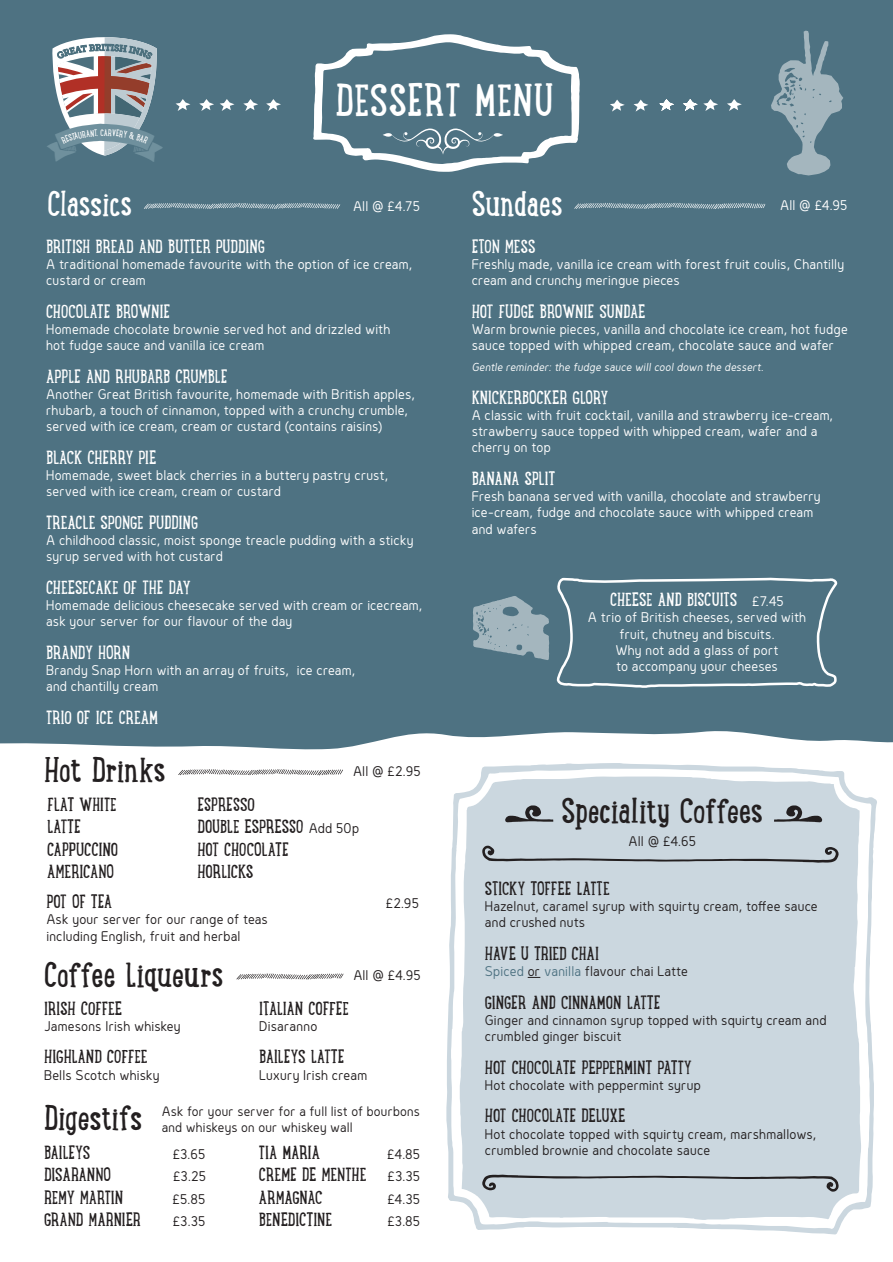
<style>
.page{position:relative;width:893px;height:1262px;background:#fff}
.page>*{position:absolute;margin:0;border:0;box-sizing:border-box;transform-origin:0 0}
.t1{font:45px "Lunch Box Slab";letter-spacing:.005em;color:#fff}
.t2{font:34.8px "Lunch Box Slab";letter-spacing:-.01em;color:#231f20}
.t3{font:34.8px "Lunch Box Slab";letter-spacing:-.01em;color:#fff}
.t4{font:18.6px/22.5px "Lunch Box Slab";letter-spacing:-.005em;color:#231f20}
.t5{font:18.6px "Lunch Box Slab";letter-spacing:-.01em;color:#fff}
.t6{font:12.75px/16.2px "Genius";letter-spacing:.01em;color:#fff}
.t7{font:12.75px/16.2px "Genius";letter-spacing:.01em;color:#231f20}
.t8{font:12.45px/16.2px "Genius";letter-spacing:.01em;color:#231f20}
.t9{font:italic 10.5px "Genius";letter-spacing:.02em;color:#fff}
.s1{font-family:"Genius";font-size:12.75px}
.s2{color:#4e7282}
</style>
<div class="page">
<div style="left:0;top:0;width:893px;height:750px;background:#4e7282"></div>
<svg style="left:313px;top:34px;width:267px;height:138px;background:#688694"></svg>
<svg style="left:473px;top:596px;width:76px;height:64px;background:#88a0ab"></svg>
<svg style="left:556px;top:576px;width:282px;height:113px;background:#587a89"></svg>
<svg style="left:574px;top:203px;width:191px;height:6px"></svg>
<svg style="left:144px;top:203px;width:196px;height:6px"></svg>
<svg style="left:178px;top:769px;width:165px;height:6px"></svg>
<svg style="left:236px;top:973px;width:107px;height:6px"></svg>
<svg style="left:446px;top:763px;width:431px;height:471px;background:#d1dce3"></svg>
<svg style="left:528px;top:977px;width:12px;height:1px"></svg>
<svg style="left:505px;top:805px;width:48px;height:17px"></svg>
<svg style="left:774px;top:805px;width:48px;height:17px"></svg>
<svg style="left:176px;top:99px;width:105px;height:12px"></svg>
<svg style="left:659px;top:99px;width:83px;height:12px"></svg>
<svg style="left:610px;top:100px;width:15px;height:12px"></svg>
<svg style="left:633px;top:100px;width:15px;height:12px"></svg>
<svg style="left:771px;top:31px;width:72px;height:144px;background:#74909c"></svg>
<svg style="left:482px;top:1175px;width:357px;height:17px;background:#b2bcc3"></svg>
<svg style="left:482px;top:845px;width:356px;height:18px;background:#b3bdc4"></svg>
<svg style="left:47px;top:37px;width:116px;height:125px"></svg>
<h1 class="t1" style="left:335px;top:63px;width:220px">DESSERT MENU</h1>
<h2 class="t3" style="left:48px;top:175px;width:86px">Classics</h2>
<h2 class="t3" style="left:472px;top:175px;width:92px">Sundaes</h2>
<h3 class="t5" style="left:46px;top:231px;width:220px">BRITISH BREAD AND BUTTER PUDDING</h3>
<p class="t6" style="left:46px;top:256px;width:368px">A traditional homemade favourite with the option of ice cream, custard or cream</p>
<h3 class="t5" style="left:46px;top:296px;width:126px">CHOCOLATE BROWNIE</h3>
<p class="t6" style="left:46px;top:321px;width:346px">Homemade chocolate brownie served hot and drizzled with hot fudge sauce and vanilla ice cream</p>
<h3 class="t5" style="left:46px;top:361px;width:183px">APPLE AND RHUBARB CRUMBLE</h3>
<p class="t6" style="left:46px;top:386px;width:370px">Another Great British favourite, homemade with British apples, rhubarb, a touch of cinnamon, topped with a crunchy crumble, served with ice cream, cream or custard (contains raisins)</p>
<h3 class="t5" style="left:46px;top:442px;width:112px">BLACK CHERRY PIE</h3>
<p class="t6" style="left:46px;top:467px;width:343px">Homemade, sweet black cherries in a buttery pastry crust, served with ice cream, cream or custard</p>
<h3 class="t5" style="left:46px;top:507px;width:154px">TREACLE SPONGE PUDDING</h3>
<p class="t6" style="left:46px;top:532px;width:369px">A childhood classic, moist sponge treacle pudding with a sticky syrup served with hot custard</p>
<h3 class="t5" style="left:46px;top:572px;width:146px">CHEESECAKE OF THE DAY</h3>
<p class="t6" style="left:46px;top:597px;width:378px">Homemade delicious cheesecake served with cream or icecream, ask your server for our flavour of the day</p>
<h3 class="t5" style="left:46px;top:637px;width:86px">BRANDY HORN</h3>
<p class="t6" style="left:46px;top:662px;width:311px">Brandy Snap Horn with an array of fruits, ice cream, and chantilly cream</p>
<h3 class="t5" style="left:46px;top:702px;width:114px">TRIO OF ICE CREAM</h3>
<p class="t6" style="left:780px;top:197px;width:69px">All @ £4.95</p>
<p class="t6" style="left:353px;top:198px;width:68px">All @ £4.75</p>
<h3 class="t5" style="left:472px;top:231px;width:65px">ETON MESS</h3>
<p class="t6" style="left:472px;top:256px;width:374px">Freshly made, vanilla ice cream with forest fruit coulis, Chantilly cream and crunchy meringue pieces</p>
<h3 class="t5" style="left:472px;top:296px;width:175px">HOT FUDGE BROWNIE SUNDAE</h3>
<p class="t6" style="left:472px;top:321px;width:378px">Warm brownie pieces, vanilla and chocolate ice cream, hot fudge sauce topped with whipped cream, chocolate sauce and wafer</p>
<p class="t9" style="left:472px;top:361px;width:293px">Gentle reminder: the fudge sauce will cool down the dessert.</p>
<h3 class="t5" style="left:472px;top:382px;width:138px">KNICKERBOCKER GLORY</h3>
<p class="t6" style="left:472px;top:407px;width:363px">A classic with fruit cocktail, vanilla and strawberry ice-cream, strawberry sauce topped with whipped cream, wafer and a cherry on top</p>
<h3 class="t5" style="left:472px;top:463px;width:85px">BANANA SPLIT</h3>
<p class="t6" style="left:472px;top:488px;width:350px">Fresh banana served with vanilla, chocolate and strawberry ice-cream, fudge and chocolate sauce with whipped cream and wafers</p>
<h3 class="t5" style="left:610px;top:584px;width:175px">CHEESE AND BISCUITS <span class="s1">£7.45</span></h3>
<p class="t6" style="left:588px;top:609px;width:220px;text-align:center">A trio of British cheeses, served with fruit, chutney and biscuits.<br>Why not add a glass of port<br>to accompany your cheeses</p>
<h2 class="t2" style="left:44px;top:741px;width:123px">Hot Drinks</h2>
<p class="t7" style="left:353px;top:763px;width:69px">All @ £2.95</p>
<h3 class="t4" style="left:47px;top:792px;width:72px">FLAT WHITE<br>LATTE<br>CAPPUCCINO<br>AMERICANO</h3>
<h3 class="t4" style="left:46px;top:889px;width:67px">POT OF TEA</h3>
<p class="t7" style="left:386px;top:895px;width:35px">£2.95</p>
<p class="t7" style="left:46px;top:911px;width:223px">Ask your server for our range of teas including English, fruit and herbal</p>
<h3 class="t4" style="left:197px;top:792px;width:163px">ESPRESSO<br>DOUBLE ESPRESSO <span class="s1">Add 50p<br></span>HOT CHOCOLATE<br>HORLICKS</h3>
<h2 class="t2" style="left:44px;top:946px;width:181px">Coffee Liqueurs</h2>
<h3 class="t4" style="left:44px;top:996px;width:80px">IRISH COFFEE</h3>
<p class="t7" style="left:44px;top:1018px;width:138px">Jamesons Irish whiskey</p>
<h3 class="t4" style="left:44px;top:1044px;width:105px">HIGHLAND COFFEE</h3>
<p class="t7" style="left:44px;top:1067px;width:117px">Bells Scotch whisky</p>
<p class="t7" style="left:353px;top:967px;width:69px">All @ £4.95</p>
<h3 class="t4" style="left:259px;top:996px;width:91px">ITALIAN COFFEE</h3>
<p class="t7" style="left:259px;top:1018px;width:60px">Disaranno</p>
<h3 class="t4" style="left:259px;top:1044px;width:87px">BAILEYS LATTE</h3>
<p class="t7" style="left:259px;top:1067px;width:109px">Luxury Irish cream</p>
<h2 class="t2" style="left:44px;top:1088px;width:99px">Digestifs</h2>
<p class="t8" style="left:162px;top:1103px;width:260px">Ask for your server for a full list of bourbons and whiskeys on our whiskey wall</p>
<h3 class="t4" style="left:44px;top:1140px;width:48px">BAILEYS</h3>
<p class="t7" style="left:173px;top:1146px;width:34px">£3.65</p>
<h3 class="t4" style="left:44px;top:1162px;width:68px">DISARANNO</h3>
<p class="t7" style="left:173px;top:1168px;width:34px">£3.25</p>
<h3 class="t4" style="left:44px;top:1185px;width:81px">REMY MARTIN</h3>
<p class="t7" style="left:173px;top:1191px;width:34px">£5.85</p>
<h3 class="t4" style="left:44px;top:1207px;width:98px">GRAND MARNIER</h3>
<p class="t7" style="left:173px;top:1213px;width:34px">£3.35</p>
<h3 class="t4" style="left:259px;top:1140px;width:63px">TIA MARIA</h3>
<p class="t7" style="left:387px;top:1146px;width:34px">£4.85</p>
<h3 class="t4" style="left:259px;top:1162px;width:163px">CREME DE MENTHE <span class="s1">£3.35<br></span>ARMAGNAC</h3>
<p class="t7" style="left:387px;top:1191px;width:34px">£4.35</p>
<h3 class="t4" style="left:259px;top:1207px;width:75px">BENEDICTINE</h3>
<p class="t7" style="left:387px;top:1213px;width:34px">£3.85</p>
<h2 class="t2" style="left:561px;top:782px;width:203px">Speciality Coffees</h2>
<p class="t7" style="left:629px;top:833px;width:69px">All @ £4.65</p>
<h3 class="t4" style="left:485px;top:876px;width:126px">STICKY TOFFEE LATTE</h3>
<p class="t7" style="left:485px;top:898px;width:334px">Hazelnut, caramel syrup with squirty cream, toffee sauce and crushed nuts</p>
<h3 class="t4" style="left:485px;top:941px;width:116px">HAVE U TRIED CHAI</h3>
<p class="t7" style="left:485px;top:963px;width:205px"><span class="s2">Spiced</span> or <span class="s2">vanilla</span> flavour chai Latte</p>
<h3 class="t4" style="left:485px;top:990px;width:177px">GINGER AND CINNAMON LATTE</h3>
<p class="t7" style="left:485px;top:1012px;width:343px">Ginger and cinnamon syrup topped with squirty cream and crumbled ginger biscuit</p>
<h3 class="t4" style="left:485px;top:1055px;width:209px">HOT CHOCOLATE PEPPERMINT PATTY</h3>
<p class="t7" style="left:485px;top:1077px;width:217px">Hot chocolate with peppermint syrup</p>
<h3 class="t4" style="left:485px;top:1103px;width:142px">HOT CHOCOLATE DELUXE</h3>
<p class="t7" style="left:485px;top:1126px;width:333px">Hot chocolate topped with squirty cream, marshmallows, crumbled brownie and chocolate sauce</p>
</div>
